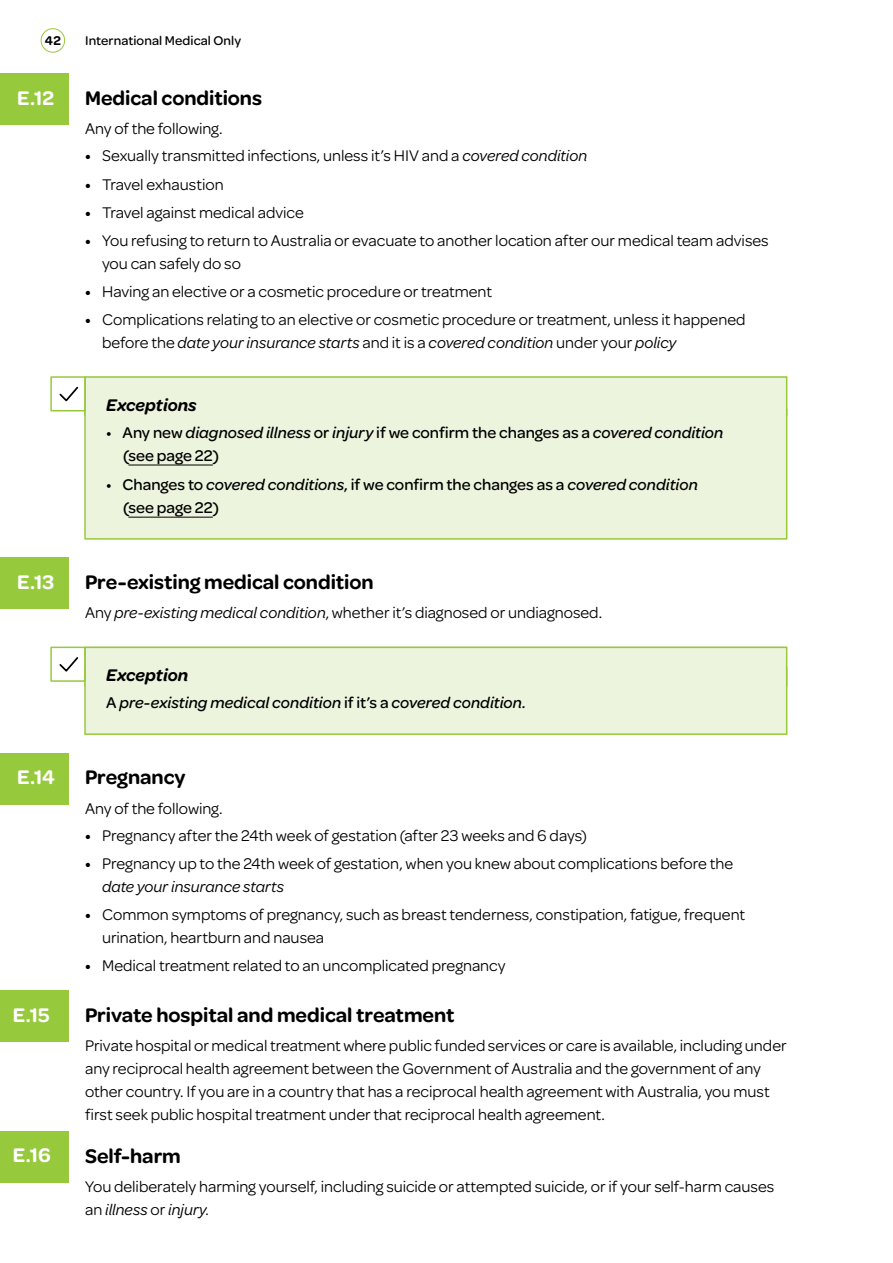
<style>
.page{position:relative;width:893px;height:1263px;background:#fff}
.page>*{position:absolute;margin:0;border:0;box-sizing:border-box;transform-origin:0 0}
.t1{font:600 21px "Omnes";color:#000}
.TOC_Heading{font:600 21px "Omnes";color:#fff}
.Pullout_-_heading_gr{font:italic 600 18px "Omnes";color:#000}
.Body{font:16.5px/22.8px "Omnes";color:#000}
.t2{font:500 16.5px/22.8px "Omnes";color:#000}
.Pullout_-_Multiple_P{font:italic 500 16.5px "Omnes";letter-spacing:.005em;color:#000}
.Body_before_bullets{font:16.5px "Omnes";letter-spacing:-.005em;color:#000}
.t3{font:500 13.5px "Omnes";letter-spacing:.01em;color:#000}
.t4{font:600 13.5px "Omnes";color:#000}
.s1{font-weight:600}
.s2{font-style:italic}
.s3{font-style:normal}
</style>
<div class="page">
<div style="left:85px;top:376px;width:702px;height:55px;background:#ecf4de"></div>
<div style="left:84px;top:376px;width:703px;height:41px;border:2px solid #97c93d"></div>
<div style="left:85px;top:411px;width:702px;height:128px;background:#ecf4de"></div>
<div style="left:84px;top:408px;width:703px;height:132px;border:2px solid #97c93d"></div>
<hr style="left:128px;top:465px;width:85px;height:1px;background:#000">
<hr style="left:128px;top:517px;width:85px;height:1px;background:#000">
<div style="left:85px;top:647px;width:702px;height:54px;background:#ecf4de"></div>
<div style="left:84px;top:647px;width:703px;height:40px;border:2px solid #97c93d"></div>
<div style="left:85px;top:671px;width:702px;height:63px;background:#ecf4de"></div>
<div style="left:84px;top:666px;width:703px;height:69px;border:2px solid #97c93d"></div>
<div style="left:0;top:74px;width:68px;height:51px;background:#97c93d"></div>
<div style="left:50px;top:376px;width:36px;height:35px;border:2px solid #97c93d"></div>
<svg style="left:59px;top:386px;width:20px;height:16px"></svg>
<div style="left:0;top:558px;width:68px;height:51px;background:#97c93d"></div>
<div style="left:50px;top:647px;width:36px;height:35px;border:2px solid #97c93d"></div>
<svg style="left:59px;top:657px;width:20px;height:15px"></svg>
<div style="left:0;top:753px;width:68px;height:51px;background:#97c93d"></div>
<div style="left:0;top:991px;width:68px;height:51px;background:#97c93d"></div>
<div style="left:0;top:1131px;width:68px;height:51px;background:#97c93d"></div>
<div style="left:41px;top:28px;width:24px;height:25px;border:1px solid #97c93d;border-radius:50%"></div>
<p class="t4" style="left:45px;top:31px;width:17px">42</p>
<p class="t3" style="left:85px;top:31px;width:158px">International Medical Only</p>
<p class="TOC_Heading" style="left:17px;top:83px;width:39px">E.12</p>
<p class="TOC_Heading" style="left:17px;top:567px;width:39px">E.13</p>
<p class="TOC_Heading" style="left:17px;top:763px;width:39px">E.14</p>
<p class="TOC_Heading" style="left:13px;top:1000px;width:39px">E.15</p>
<p class="TOC_Heading" style="left:13px;top:1141px;width:40px">E.16</p>
<h3 class="t1" style="left:85px;top:83px;width:179px">Medical conditions</h3>
<p class="Body_before_bullets" style="left:85px;top:118px;width:139px">Any of the following.</p>
<p class="Body" style="left:85px;top:144px;width:504px"><span class="s1">•</span> Sexually transmitted infections, unless it’s HIV and a <span class="s2">covered condition</span></p>
<p class="Body" style="left:85px;top:172px;width:140px"><span class="s1">•</span> Travel exhaustion</p>
<p class="Body" style="left:85px;top:200px;width:220px"><span class="s1">•</span> Travel against medical advice</p>
<p class="Body" style="left:102px;top:228px;width:668px;text-indent:-17px"><span class="s1">•</span> You refusing to return to Australia or evacuate to another location after our medical team advises you can safely do so</p>
<p class="Body" style="left:85px;top:279px;width:409px"><span class="s1">•</span> Having an elective or a cosmetic procedure or treatment</p>
<p class="Body" style="left:102px;top:307px;width:645px;text-indent:-17px"><span class="s1">•</span> Complications relating to an elective or cosmetic procedure or treatment, unless it happened before the <span class="s2">date your insurance starts</span> and it is a <span class="s2">covered condition</span> under your <span class="s2">policy</span></p>
<p class="Pullout_-_heading_gr" style="left:106px;top:393px;width:92px">Exceptions</p>
<p class="t2" style="left:123px;top:420px;width:602px;text-indent:-17px">• Any new <span class="s2">diagnosed illness</span> or <span class="s2">injury</span> if we confirm the changes as a <span class="s2">covered condition </span>(see page 22)</p>
<p class="t2" style="left:123px;top:472px;width:576px;text-indent:-17px">• Changes to <span class="s2">covered conditions</span>, if we confirm the changes as a <span class="s2">covered condition </span>(see page 22)</p>
<h3 class="t1" style="left:85px;top:568px;width:290px">Pre-existing medical condition</h3>
<p class="Body" style="left:85px;top:601px;width:519px">Any <span class="s2">pre-existing medical condition</span>, whether it’s diagnosed or undiagnosed.</p>
<p class="Pullout_-_heading_gr" style="left:106px;top:663px;width:83px">Exception</p>
<p class="Pullout_-_Multiple_P" style="left:106px;top:691px;width:421px"><span class="s3">A</span> pre-existing medical condition <span class="s3">if it’s a</span> covered condition.</p>
<h3 class="t1" style="left:85px;top:763px;width:102px">Pregnancy</h3>
<p class="Body_before_bullets" style="left:85px;top:797px;width:139px">Any of the following.</p>
<p class="Body" style="left:85px;top:823px;width:503px"><span class="s1">•</span> Pregnancy after the 24th week of gestation (after 23 weeks and 6 days)</p>
<p class="Body" style="left:102px;top:851px;width:633px;text-indent:-17px"><span class="s1">•</span> Pregnancy up to the 24th week of gestation, when you knew about complications before the <span class="s2">date your insurance starts</span></p>
<p class="Body" style="left:102px;top:902px;width:645px;text-indent:-17px"><span class="s1">•</span> Common symptoms of pregnancy, such as breast tenderness, constipation, fatigue, frequent urination, heartburn and nausea</p>
<p class="Body" style="left:85px;top:953px;width:422px"><span class="s1">•</span> Medical treatment related to an uncomplicated pregnancy</p>
<h3 class="t1" style="left:85px;top:1001px;width:371px">Private hospital and medical treatment</h3>
<p class="Body" style="left:85px;top:1034px;width:703px">Private hospital or medical treatment where public funded services or care is available, including under any reciprocal health agreement between the Government of Australia and the government of any other country. If you are in a country that has a reciprocal health agreement with Australia, you must first seek public hospital treatment under that reciprocal health agreement.</p>
<h3 class="t1" style="left:85px;top:1141px;width:97px">Self-harm</h3>
<p class="Body" style="left:85px;top:1174px;width:691px">You deliberately harming yourself, including suicide or attempted suicide, or if your self-harm causes an <span class="s2">illness</span> or <span class="s2">injury.</span></p>
</div>
